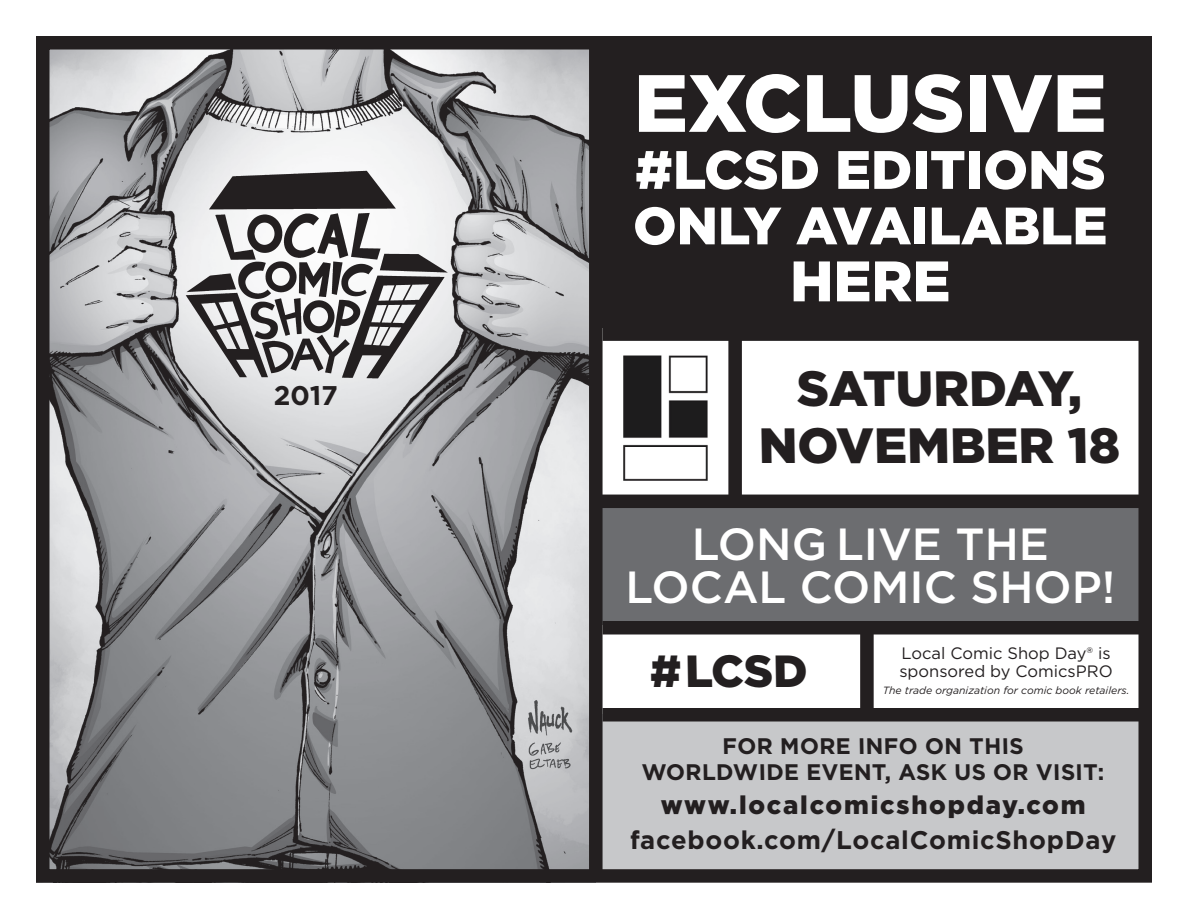
<style>
.page{position:relative;width:1188px;height:918px;background:#fff}
.page>*{position:absolute;margin:0;border:0;box-sizing:border-box;transform-origin:0 0}
.t1{font:900 81px "Gotham";color:#fff}
.t2{font:900 57px "Gotham";color:#fff}
.t3{font:900 54px "Gotham";color:#fff}
.t4{font:900 52.5px "Gotham";color:#fff}
.t5{font:900 49.5px/57px "Gotham";color:#231f20;text-align:center}
.t6{font:500 45px/43.5px "Gotham";color:#fff;text-align:center}
.t7{font:900 45px "Gotham";color:#231f20}
.t8{font:700 27px "Gotham";color:#231f20}
.t9{font:700 25.5px "Gotham";letter-spacing:.03em;color:#231f20}
.t10{font:900 25.5px "Gotham";letter-spacing:.07em;color:#231f20}
.t11{font:700 22.5px/25.5px "Gotham";color:#231f20;text-align:center}
.t12{font:16.5px/18px "Gotham";color:#231f20}
.t13{font:italic 10.5px "Gotham";color:#231f20}
</style>
<div class="page">
<div style="left:603px;top:43px;width:542px;height:284px;background:#231f20"></div>
<div style="left:603px;top:501px;width:542px;height:124px;background:#6c6d70"></div>
<div style="left:603px;top:715px;width:542px;height:154px;background:#c7c8ca"></div>
<img style="left:51px;top:51px;width:538px;height:817px">
<img style="left:181px;top:167px;width:269px;height:216px">
<img style="left:623px;top:355px;width:85px;height:126px">
<div style="left:589px;top:36px;width:14px;height:839px;background:#231f20"></div>
<div style="left:36px;top:36px;width:1116px;height:847px;border:14px solid #231f20"></div>
<div style="left:603px;top:327px;width:542px;height:14px;background:#231f20"></div>
<div style="left:601px;top:495px;width:542px;height:13px;background:#231f20"></div>
<div style="left:603px;top:621px;width:542px;height:13px;background:#231f20"></div>
<div style="left:603px;top:708px;width:542px;height:14px;background:#231f20"></div>
<div style="left:728px;top:336px;width:14px;height:165px;background:#231f20"></div>
<div style="left:860px;top:630px;width:14px;height:85px;background:#231f20"></div>
<p class="t8" style="left:274px;top:377px;width:67px">2017</p>
<h1 class="t1" style="left:634px;top:47px;width:474px">EXCLUSIVE</h1>
<h3 class="t3" style="left:635px;top:133px;width:472px">#LCSD EDITIONS</h3>
<h3 class="t4" style="left:633px;top:190px;width:476px">ONLY AVAILABLE</h3>
<h2 class="t2" style="left:790px;top:242px;width:162px">HERE</h2>
<h3 class="t5" style="left:759px;top:359px;width:364px">SATURDAY,<br>NOVEMBER 18</h3>
<h3 class="t6" style="left:626px;top:521px;width:491px">LONG LIVE THE<br>LOCAL COMIC SHOP!</h3>
<h3 class="t7" style="left:650px;top:640px;width:160px">#LCSD</h3>
<p class="t12" style="left:899px;top:644px;width:215px">Local Comic Shop Day® is sponsored by ComicsPRO</p>
<p class="t13" style="left:883px;top:684px;width:248px">The trade organization for comic book retailers.</p>
<p class="t11" style="left:642px;top:734px;width:465px">FOR MORE INFO ON THIS<br>WORLDWIDE EVENT, ASK US OR VISIT:</p>
<p class="t10" style="left:661px;top:788px;width:426px">www.localcomicshopday.com</p>
<p class="t9" style="left:630px;top:823px;width:488px">facebook.com/LocalComicShopDay</p>
</div>
